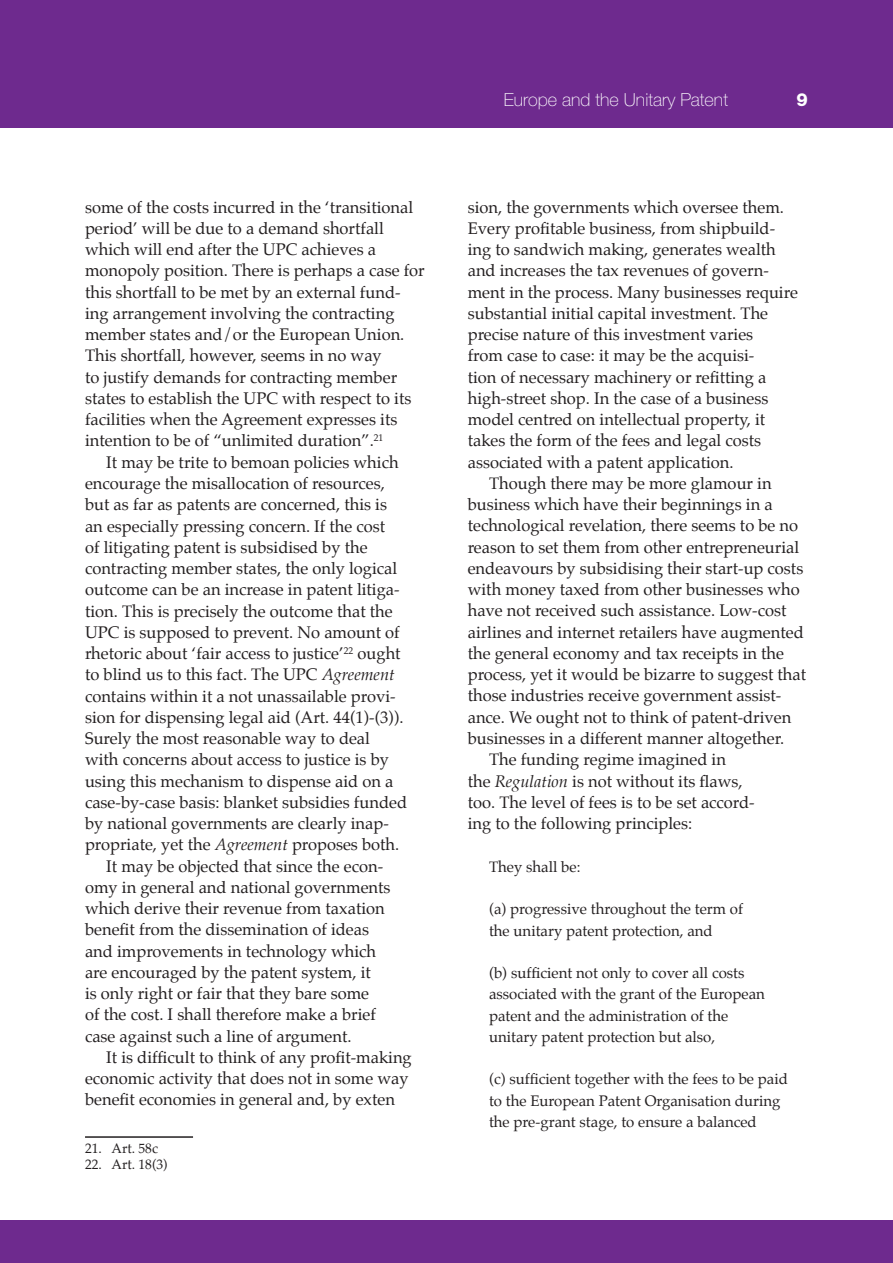
<style>
.page{position:relative;width:893px;height:1263px;background:#fff}
.page>*{position:absolute;margin:0;border:0;box-sizing:border-box;transform-origin:0 0}
.t1{font:100 18px "Helvetica Neue LT Std";color:#fff}
.t2{font:800 18px "Helvetica Neue LT Std";color:#fff}
.t3{font:16.5px "Palatino";color:#231f20}
.t4{font:15px/21.3px "Palatino";color:#231f20}
.t5{font:13.5px "Palatino";color:#231f20}
.s1{font-style:italic}
</style>
<div class="page">
<div style="left:0;top:0;width:893px;height:128px;background:#6e2a8e"></div>
<div style="left:0;top:1220px;width:893px;height:43px;background:#6e2a8e"></div>
<hr style="left:85px;top:1136px;width:108px;height:2px;background:#231f20">
<p class="t3" style="left:85px;top:193px;width:330px">some of the costs incurred in the ‘transitional</p>
<p class="t3" style="left:85px;top:214px;width:300px">period’ will be due to a demand shortfall</p>
<p class="t3" style="left:85px;top:236px;width:293px">which will end after the UPC achieves a</p>
<p class="t3" style="left:85px;top:257px;width:341px">monopoly position. There is perhaps a case for</p>
<p class="t3" style="left:85px;top:278px;width:317px">this shortfall to be met by an external fund-</p>
<p class="t3" style="left:85px;top:300px;width:311px">ing arrangement involving the contracting</p>
<p class="t3" style="left:85px;top:321px;width:321px">member states and/or the European Union.</p>
<p class="t3" style="left:85px;top:342px;width:298px">This shortfall, however, seems in no way</p>
<p class="t3" style="left:85px;top:363px;width:314px">to justify demands for contracting member</p>
<p class="t3" style="left:85px;top:385px;width:328px">states to establish the UPC with respect to its</p>
<p class="t3" style="left:85px;top:406px;width:314px">facilities when the Agreement expresses its</p>
<p class="t3" style="left:85px;top:427px;width:300px">intention to be of “unlimited duration”.<sup>21</sup></p>
<p class="t3" style="left:106px;top:448px;width:294px">It may be trite to bemoan policies which</p>
<p class="t3" style="left:85px;top:470px;width:301px">encourage the misallocation of resources,</p>
<p class="t3" style="left:85px;top:491px;width:303px">but as far as patents are concerned, this is</p>
<p class="t3" style="left:85px;top:512px;width:302px">an especially pressing concern. If the cost</p>
<p class="t3" style="left:85px;top:533px;width:284px">of litigating patent is subsidised by the</p>
<p class="t3" style="left:85px;top:555px;width:314px">contracting member states, the only logical</p>
<p class="t3" style="left:85px;top:576px;width:316px">outcome can be an increase in patent litiga-</p>
<p class="t3" style="left:85px;top:597px;width:309px">tion. This is precisely the outcome that the</p>
<p class="t3" style="left:85px;top:618px;width:316px">UPC is supposed to prevent. No amount of</p>
<p class="t3" style="left:85px;top:640px;width:317px">rhetoric about ‘fair access to justice’<sup>22</sup> ought</p>
<p class="t3" style="left:85px;top:661px;width:311px">to blind us to this fact. The UPC <span class="s1">Agreement</span></p>
<p class="t3" style="left:85px;top:682px;width:312px">contains within it a not unassailable provi-</p>
<p class="t3" style="left:85px;top:703px;width:320px">sion for dispensing legal aid (Art. 44(1)-(3)).</p>
<p class="t3" style="left:85px;top:725px;width:286px">Surely the most reasonable way to deal</p>
<p class="t3" style="left:85px;top:746px;width:305px">with concerns about access to justice is by</p>
<p class="t3" style="left:85px;top:767px;width:310px">using this mechanism to dispense aid on a</p>
<p class="t3" style="left:85px;top:788px;width:324px">case-by-case basis: blanket subsidies funded</p>
<p class="t3" style="left:85px;top:810px;width:305px">by national governments are clearly inap-</p>
<p class="t3" style="left:85px;top:831px;width:316px">propriate, yet the <span class="s1">Agreement</span> proposes both.</p>
<p class="t3" style="left:106px;top:852px;width:278px">It may be objected that since the econ-</p>
<p class="t3" style="left:85px;top:873px;width:307px">omy in general and national governments</p>
<p class="t3" style="left:85px;top:895px;width:301px">which derive their revenue from taxation</p>
<p class="t3" style="left:85px;top:916px;width:286px">benefit from the dissemination of ideas</p>
<p class="t3" style="left:85px;top:937px;width:293px">and improvements in technology which</p>
<p class="t3" style="left:85px;top:958px;width:287px">are encouraged by the patent system, it</p>
<p class="t3" style="left:85px;top:980px;width:286px">is only right or fair that they bare some</p>
<p class="t3" style="left:85px;top:1001px;width:292px">of the cost. I shall therefore make a brief</p>
<p class="t3" style="left:85px;top:1022px;width:268px">case against such a line of argument.</p>
<p class="t3" style="left:106px;top:1043px;width:307px">It is difficult to think of any profit-making</p>
<p class="t3" style="left:85px;top:1065px;width:325px">economic activity that does not in some way</p>
<p class="t3" style="left:85px;top:1086px;width:311px">benefit economies in general and, by exten</p>
<p class="t5" style="left:85px;top:1137px;width:74px">21. Art. 58c</p>
<p class="t5" style="left:85px;top:1153px;width:84px">22. Art. 18(3)</p>
<p class="t1" style="left:504px;top:90px;width:226px">Europe and the Unitary Patent</p>
<p class="t2" style="left:797px;top:89px;width:13px">9</p>
<p class="t3" style="left:468px;top:193px;width:318px">sion, the governments which oversee them.</p>
<p class="t3" style="left:468px;top:214px;width:309px">Every profitable business, from shipbuild-</p>
<p class="t3" style="left:468px;top:236px;width:310px">ing to sandwich making, generates wealth</p>
<p class="t3" style="left:468px;top:257px;width:303px">and increases the tax revenues of govern-</p>
<p class="t3" style="left:468px;top:278px;width:332px">ment in the process. Many businesses require</p>
<p class="t3" style="left:468px;top:300px;width:302px">substantial initial capital investment. The</p>
<p class="t3" style="left:468px;top:321px;width:287px">precise nature of this investment varies</p>
<p class="t3" style="left:468px;top:342px;width:288px">from case to case: it may be the acquisi-</p>
<p class="t3" style="left:468px;top:363px;width:300px">tion of necessary machinery or refitting a</p>
<p class="t3" style="left:468px;top:385px;width:302px">high-street shop. In the case of a business</p>
<p class="t3" style="left:468px;top:406px;width:299px">model centred on intellectual property, it</p>
<p class="t3" style="left:468px;top:427px;width:295px">takes the form of the fees and legal costs</p>
<p class="t3" style="left:468px;top:448px;width:267px">associated with a patent application.</p>
<p class="t3" style="left:489px;top:470px;width:284px">Though there may be more glamour in</p>
<p class="t3" style="left:468px;top:491px;width:306px">business which have their beginnings in a</p>
<p class="t3" style="left:468px;top:512px;width:332px">technological revelation, there seems to be no</p>
<p class="t3" style="left:468px;top:533px;width:333px">reason to set them from other entrepreneurial</p>
<p class="t3" style="left:468px;top:555px;width:337px">endeavours by subsidising their start-up costs</p>
<p class="t3" style="left:468px;top:576px;width:334px">with money taxed from other businesses who</p>
<p class="t3" style="left:468px;top:597px;width:320px">have not received such assistance. Low-cost</p>
<p class="t3" style="left:468px;top:618px;width:338px">airlines and internet retailers have augmented</p>
<p class="t3" style="left:468px;top:640px;width:318px">the general economy and tax receipts in the</p>
<p class="t3" style="left:468px;top:661px;width:340px">process, yet it would be bizarre to suggest that</p>
<p class="t3" style="left:468px;top:682px;width:315px">those industries receive government assist-</p>
<p class="t3" style="left:468px;top:703px;width:325px">ance. We ought not to think of patent-driven</p>
<p class="t3" style="left:468px;top:725px;width:318px">businesses in a different manner altogether.</p>
<p class="t3" style="left:489px;top:746px;width:238px">The funding regime imagined in</p>
<p class="t3" style="left:468px;top:767px;width:276px">the <span class="s1">Regulation</span> is not without its flaws,</p>
<p class="t3" style="left:468px;top:788px;width:289px">too. The level of fees is to be set accord-</p>
<p class="t3" style="left:468px;top:810px;width:226px">ing to the following principles:</p>
<p class="t4" style="left:489px;top:856px;width:93px">They shall be:</p>
<p class="t4" style="left:489px;top:898px;width:255px">(a) progressive throughout the term of the unitary patent protection, and</p>
<p class="t4" style="left:489px;top:962px;width:277px">(b) sufficient not only to cover all costs associated with the grant of the European patent and the administration of the unitary patent protection but also,</p>
<p class="t4" style="left:489px;top:1068px;width:300px">(c) sufficient together with the fees to be paid to the European Patent Organisation during the pre-grant stage, to ensure a balanced</p>
</div>
